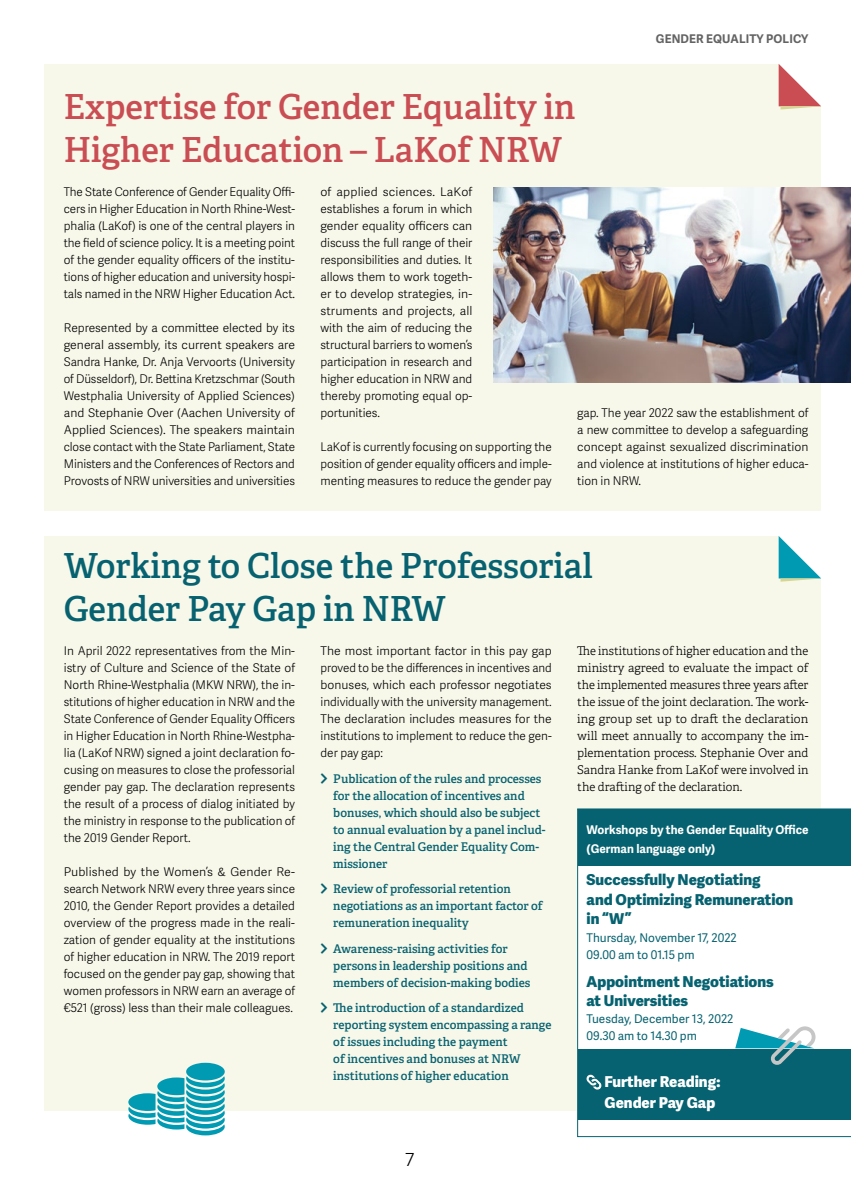
<style>
.page{position:relative;width:851px;height:1191px;background:#fff}
.page>*{position:absolute;margin:0;border:0;box-sizing:border-box;transform-origin:0 0}
.Headlines{font:600 34.5px/42.5px "Adelle";color:#c94d53}
.Headlines-2{font:600 34.5px/42.5px "Adelle";color:#066270}
.t1{font:300 18px "Adelle Sans";color:#000}
.Lead_In{font:800 15px/19.5px "Adelle Sans";color:#066270}
.Lead_In-2{font:800 15px/21px "Adelle Sans";color:#fff}
.Copy{font:300 12px/17px "Adelle Sans";letter-spacing:-.005em;color:#000;text-align:justify}
.t2{font:600 12px/17px "Adelle";color:#066270}
.Copy-2{font:300 12px/17px "Adelle";color:#000;text-align:justify}
.Copy-3{font:12px/17px "Adelle Sans";color:#066270}
.Copy-4{font:700 12px/19.5px "Adelle Sans";color:#fff}
.t3{font:700 12px "Adelle Sans";letter-spacing:.01em;color:#646363}
</style>
<div class="page">
<div style="left:45px;top:536px;width:776px;height:574px;background:#f7f7ea"></div>
<svg style="left:128px;top:1062px;width:97px;height:73px"></svg>
<div style="left:45px;top:64px;width:776px;height:446px;background:#f7f7ea"></div>
<svg style="left:778px;top:64px;width:43px;height:45px;background:#e4aaaa"></svg>
<svg style="left:778px;top:536px;width:43px;height:45px;background:#87ced7"></svg>
<img style="left:493px;top:187px;width:357px;height:196px">
<svg style="left:577px;top:808px;width:273px;height:329px;background:#95bcc2"></svg>
<svg style="left:735px;top:1026px;width:80px;height:39px;background:#60a5b0"></svg>
<p class="t3" style="left:656px;top:32px;width:154px">GENDER EQUALITY POLICY</p>
<p class="Headlines" style="left:64px;top:86px;width:513px">Expertise for Gender Equality in<br>Higher Education – LaKof NRW</p>
<p class="Copy" style="left:64px;top:183px;width:233px">The State Conference of Gender Equality Offi&shy;cers in Higher Education in North Rhine-West&shy;phalia (LaKof) is one of the central players in the field of science policy. It is a meeting point of the gender equality officers of the institu&shy;tions of higher education and university hospi&shy;tals named in the NRW Higher Education Act.</p>
<p class="Copy" style="left:64px;top:319px;width:233px">Represented by a committee elected by its general assembly, its current speakers are Sandra Hanke, Dr. Anja Vervoorts (University of Düsseldorf), Dr. Bettina Kretzschmar (South Westphalia University of Applied Sciences) and Stephanie Over (Aachen University of Applied Sciences). The speakers maintain close contact with the State Parliament, State Ministers and the Conferences of Rectors and Provosts of NRW universities and universities</p>
<p class="Copy" style="left:320px;top:183px;width:153px">of applied sciences. LaKof establishes a forum in which gender equality officers can discuss the full range of their responsibilities and duties. It allows them to work togeth&shy;er to develop strategies, in&shy;struments and projects, all with the aim of reducing the structural barriers to women’s participation in research and higher education in NRW and thereby promoting equal op&shy;portunities.</p>
<p class="Copy" style="left:320px;top:438px;width:233px">LaKof is currently focusing on supporting the position of gender equality officers and imple&shy;menting measures to reduce the gender pay</p>
<p class="Copy" style="left:577px;top:404px;width:233px">gap. The year 2022 saw the establishment of a new committee to develop a safeguarding concept against sexualized discrimination and violence at institutions of higher educa&shy;tion in NRW.</p>
<p class="Headlines-2" style="left:64px;top:545px;width:530px">Working to Close the Professorial<br>Gender Pay Gap in NRW</p>
<p class="Copy" style="left:64px;top:642px;width:233px">In April 2022 representatives from the Min&shy;istry of Culture and Science of the State of North Rhine-Westphalia (MKW NRW), the in&shy;stitutions of higher education in NRW and the State Conference of Gender Equality Officers in Higher Education in North Rhine-Westpha&shy;lia (LaKof NRW) signed a joint declaration fo&shy;cusing on measures to close the professorial gender pay gap. The declaration represents the result of a process of dialog initiated by the ministry in response to the publication of the 2019 Gender Report.</p>
<p class="Copy" style="left:64px;top:864px;width:233px">Published by the Women’s &amp; Gender Re&shy;search Network NRW every three years since 2010, the Gender Report provides a detailed overview of the progress made in the reali&shy;zation of gender equality at the institutions of higher education in NRW. The 2019 report focused on the gender pay gap, showing that women professors in NRW earn an average of €521 (gross) less than their male colleagues.</p>
<p class="Copy-2" style="left:577px;top:642px;width:233px">The institutions of higher education and the ministry agreed to evaluate the impact of the implemented measures three years after the issue of the joint declaration. The work&shy;ing group set up to draft the declaration will meet annually to accompany the im&shy;plementation process. Stephanie Over and Sandra Hanke from LaKof were involved in the drafting of the declaration.</p>
<p class="Copy" style="left:320px;top:642px;width:233px">The most important factor in this pay gap proved to be the differences in incentives and bonuses, which each professor negotiates individually with the university management.<br>The declaration includes measures for the institutions to implement to reduce the gen&shy;der pay gap:</p>
<p class="t2" style="left:333px;top:770px;width:214px">Publication of the rules and processes for the allocation of incentives and bonuses, which should also be subject to annual evaluation by a panel includ&shy;ing the Central Gender Equality Com&shy;missioner</p>
<p class="t2" style="left:333px;top:880px;width:211px">Review of professorial retention negotiations as an important factor of remuneration inequality</p>
<p class="t2" style="left:333px;top:940px;width:198px">Awareness-raising activities for persons in leadership positions and members of decision-making bodies</p>
<p class="t2" style="left:333px;top:999px;width:220px">The introduction of a standardized reporting system encompassing a range of issues including the payment<br>of incentives and bonuses at NRW institutions of higher education</p>
<p class="Copy-4" style="left:586px;top:820px;width:223px">Workshops by the Gender Equality Office (German language only)</p>
<p class="Lead_In" style="left:586px;top:870px;width:208px">Successfully Negotiating<br>and Optimizing Remuneration in “W”</p>
<p class="Copy-3" style="left:586px;top:929px;width:152px">Thursday, November 17, 2022<br>09.00 am to 01.15 pm</p>
<p class="Lead_In" style="left:586px;top:971px;width:189px">Appointment Negotiations at Universities</p>
<p class="Copy-3" style="left:586px;top:1010px;width:148px">Tuesday, December 13, 2022<br>09.30 am to 14.30 pm</p>
<p class="Lead_In-2" style="left:604px;top:1071px;width:118px">Further Reading:<br>Gender Pay Gap</p>
<h2 class="t1" style="left:405px;top:1149px;width:11px">7</h2>
</div>
